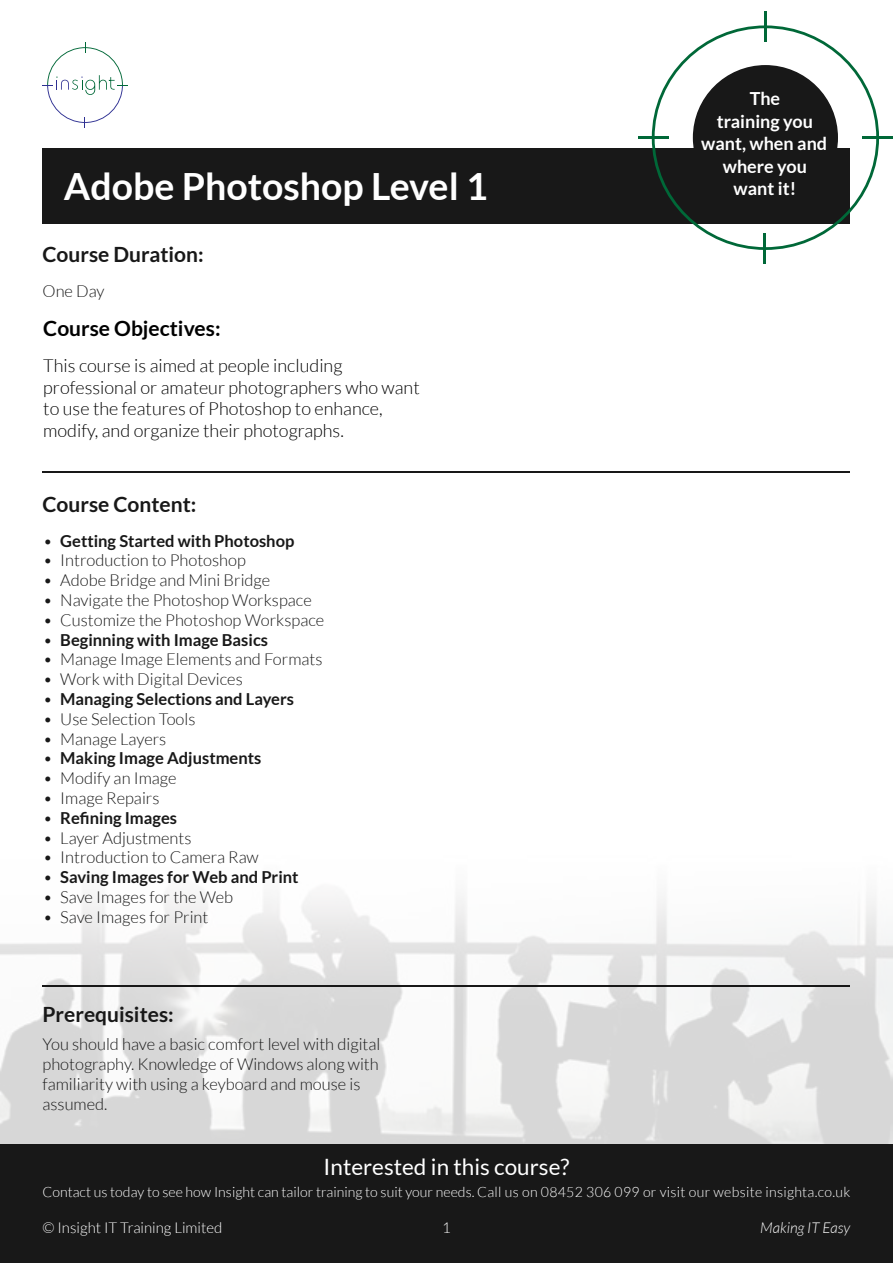
<style>
.page{position:relative;width:893px;height:1263px;background:#fff}
.page>*{position:absolute;margin:0;border:0;box-sizing:border-box;transform-origin:0 0}
.t1{font:700 37.5px "Lato";color:#fff}
.t2{font:22.5px "Lato";color:#fff}
.t3{font:700 21px "Lato";color:#181818}
.t4{font:700 21px "Lato";color:#000}
.t5{font:300 18px/21.6px "Lato";color:#000}
.t6{font:700 18px/22.5px "Lato";color:#fff;text-align:center}
.t7{font:300 16.5px/19.8px "Lato";color:#181818}
.t8{font:700 16.5px "Lato";color:#181818}
.t9{font:300 15px "Lato";color:#fff}
.t10{font:italic 300 15px "Lato";color:#fff}
.t11{font:300 14.1px "Lato";color:#fff}
.s1{font-weight:300}
</style>
<div class="page">
<div style="left:0;top:1144px;width:893px;height:119px;background:#181818"></div>
<svg style="left:43px;top:43px;width:85px;height:85px"></svg>
<img style="left:0;top:895px;width:893px;height:249px">
<div style="left:43px;top:148px;width:807px;height:76px;background:#181818"></div>
<svg style="left:652px;top:25px;width:227px;height:225px"></svg>
<hr style="left:638px;top:136px;width:30px;height:3px;background:#006838">
<hr style="left:862px;top:136px;width:31px;height:3px;background:#006838">
<hr style="left:764px;top:12px;width:3px;height:30px;background:#006838">
<hr style="left:763px;top:233px;width:2px;height:31px;background:#006838">
<hr style="left:43px;top:471px;width:807px;height:1px;background:#181818">
<hr style="left:43px;top:985px;width:807px;height:1px;background:#181818">
<div style="left:694px;top:66px;width:143px;height:143px;background:#181818;border-radius:50%"></div>
<h1 class="t1" style="left:64px;top:165px;width:426px">Adobe Photoshop Level 1</h1>
<p class="t3" style="left:43px;top:243px;width:163px">Course Duration:</p>
<p class="t7" style="left:43px;top:281px;width:64px">One Day</p>
<p class="t4" style="left:43px;top:316px;width:179px">Course Objectives:</p>
<p class="t5" style="left:43px;top:355px;width:378px">This course is aimed at people including professional or amateur photographers who want to use the features of Photoshop to enhance, modify, and organize their photographs.</p>
<p class="t3" style="left:43px;top:493px;width:155px">Course Content:</p>
<p class="t8" style="left:43px;top:531px;width:253px"><span class="s1">•</span> Getting Started with Photoshop</p>
<p class="t7" style="left:43px;top:551px;width:204px">• Introduction to Photoshop</p>
<p class="t7" style="left:43px;top:570px;width:229px">• Adobe Bridge and Mini Bridge</p>
<p class="t7" style="left:43px;top:590px;width:270px">• Navigate the Photoshop Workspace</p>
<p class="t7" style="left:43px;top:610px;width:282px">• Customize the Photoshop Workspace</p>
<p class="t8" style="left:43px;top:630px;width:226px"><span class="s1">•</span> Beginning with Image Basics</p>
<p class="t7" style="left:43px;top:650px;width:281px">• Manage Image Elements and Formats</p>
<p class="t7" style="left:43px;top:669px;width:201px">• Work with Digital Devices</p>
<p class="t8" style="left:43px;top:689px;width:252px"><span class="s1">•</span> Managing Selections and Layers</p>
<p class="t7" style="left:43px;top:709px;width:154px">• Use Selection Tools</p>
<p class="t7" style="left:43px;top:729px;width:125px">• Manage Layers</p>
<p class="t8" style="left:43px;top:749px;width:220px"><span class="s1">•</span> Making Image Adjustments</p>
<p class="t7" style="left:43px;top:768px;width:135px">• Modify an Image</p>
<p class="t7" style="left:43px;top:788px;width:118px">• Image Repairs</p>
<p class="t8" style="left:43px;top:808px;width:135px"><span class="s1">•</span> Refining Images</p>
<p class="t7" style="left:43px;top:828px;width:150px">• Layer Adjustments</p>
<p class="t7" style="left:43px;top:848px;width:217px">• Introduction to Camera Raw</p>
<p class="t8" style="left:43px;top:868px;width:257px"><span class="s1">•</span> Saving Images for Web and Print</p>
<p class="t7" style="left:43px;top:887px;width:192px">• Save Images for the Web</p>
<p class="t7" style="left:43px;top:907px;width:167px">• Save Images for Print</p>
<p class="t3" style="left:43px;top:1002px;width:133px">Prerequisites:</p>
<p class="t7" style="left:43px;top:1034px;width:339px">You should have a basic comfort level with digital photography. Knowledge of Windows along with familiarity with using a keyboard and mouse is assumed.</p>
<p class="t6" style="left:701px;top:87px;width:128px">The<br>training you want, when and where you want it!</p>
<h2 class="t2" style="left:324px;top:1154px;width:247px">Interested in this course?</h2>
<p class="t11" style="left:43px;top:1184px;width:809px">Contact us today to see how Insight can tailor training to suit your needs. Call us on 08452 306 099 or visit our website insighta.co.uk</p>
<p class="t9" style="left:43px;top:1219px;width:181px">© Insight IT Training Limited</p>
<p class="t9" style="left:442px;top:1219px;width:10px">1</p>
<p class="t10" style="left:760px;top:1219px;width:92px">Making IT Easy</p>
</div>
